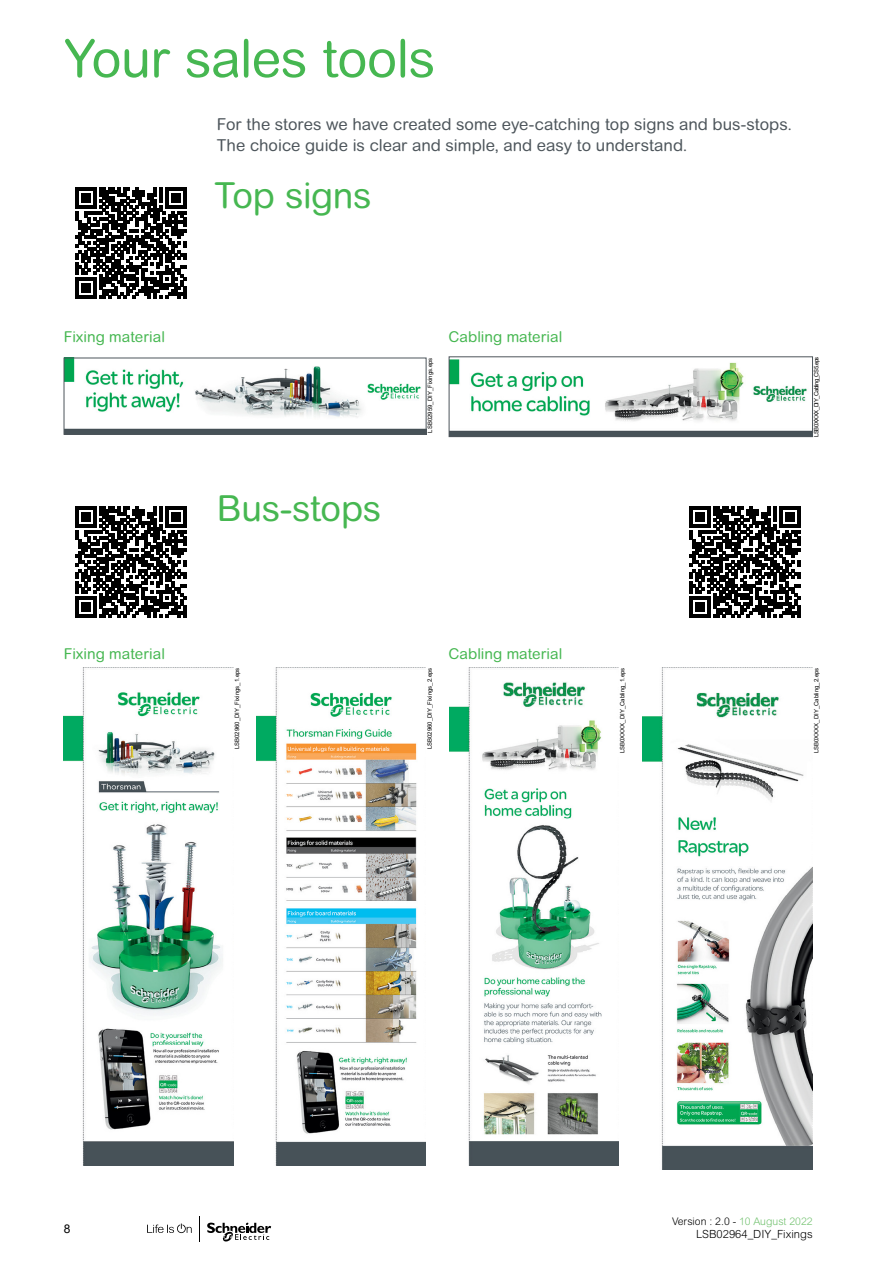
<style>
.page{position:relative;width:893px;height:1263px;background:#fff}
.page>*{position:absolute;margin:0;border:0;box-sizing:border-box;transform-origin:0 0}
.t1{font:52.5px "Arial Rounded MT Pro";letter-spacing:-.015em;color:#46b751}
.t2{font:36px "Arial Rounded MT Pro";letter-spacing:-.01em;color:#46b751}
.t3{font:16.5px/21px "Arial Rounded MT Pro";color:#4d555b}
.t4{font:15px "Arial Rounded MT Pro";color:#46b751}
.t5{font:12px "Arial";color:#000}
.t6{font:300 11.25px "Arial Rounded MT Pro";color:#000}
.t7{font:300 10.5px "Arial Rounded MT Pro";color:#000}
.t8{font:6px "Arial";color:#000}
.t9{font:6px "Arial";letter-spacing:-.085em;color:#000}
.s1{color:#73c270}
</style>
<div class="page">
<svg style="left:147px;top:1223px;width:45px;height:10px"></svg>
<svg style="left:207px;top:1222px;width:64px;height:20px"></svg>
<svg style="left:199px;top:1216px;width:1px;height:26px"></svg>
<svg style="left:76px;top:187px;width:111px;height:111px"></svg>
<svg style="left:76px;top:507px;width:111px;height:111px"></svg>
<svg style="left:689px;top:507px;width:111px;height:111px"></svg>
<img style="left:642px;top:668px;width:171px;height:501px">
<img style="left:449px;top:668px;width:170px;height:498px">
<img style="left:257px;top:668px;width:169px;height:498px">
<img style="left:64px;top:668px;width:169px;height:498px">
<img style="left:66px;top:360px;width:358px;height:73px">
<div style="left:64px;top:358px;width:362px;height:77px;border:1px solid #4d555b"></div>
<img style="left:451px;top:359px;width:360px;height:76px">
<div style="left:449px;top:357px;width:364px;height:80px;border:1px solid #4d555b"></div>
<h1 class="t1" style="left:64px;top:28px;width:373px">Your sales tools</h1>
<h3 class="t3" style="left:217px;top:114px;width:576px">For the stores we have created some eye-catching top signs and bus-stops.<br>The choice guide is clear and simple, and easy to understand.</h3>
<h2 class="t2" style="left:215px;top:175px;width:158px">Top signs</h2>
<h3 class="t4" style="left:64px;top:328px;width:103px">Fixing material</h3>
<h3 class="t4" style="left:449px;top:328px;width:115px">Cabling material</h3>
<h2 class="t2" style="left:217px;top:488px;width:166px">Bus-stops</h2>
<p class="t8" style="left:426px;top:433px;width:77px;rotate:-90deg">LSB02959_DIY_Fixings.eps</p>
<p class="t9" style="left:812px;top:437px;width:82px;rotate:-90deg">LSB0XXXX_DIY_Cabling_CS5.eps</p>
<h3 class="t4" style="left:64px;top:644px;width:103px">Fixing material</h3>
<h3 class="t4" style="left:449px;top:644px;width:115px">Cabling material</h3>
<p class="t8" style="left:233px;top:749px;width:83px;rotate:-90deg">LSB02960_DIY_Fixings_1.eps</p>
<p class="t8" style="left:426px;top:749px;width:83px;rotate:-90deg">LSB02960_DIY_Fixings_2.eps</p>
<p class="t8" style="left:618px;top:753px;width:87px;rotate:-90deg">LSB0XXXX_DIY_Cabling_1.eps</p>
<p class="t8" style="left:812px;top:753px;width:87px;rotate:-90deg">LSB0XXXX_DIY_Cabling_2.eps</p>
<h3 class="t5" style="left:64px;top:1220px;width:8px">8</h3>
<h3 class="t7" style="left:672px;top:1215px;width:142px">Version : 2.0 - <span class="s1">10 August 2022</span></h3>
<h3 class="t6" style="left:696px;top:1228px;width:118px">LSB02964_DIY_Fixings</h3>
</div>
